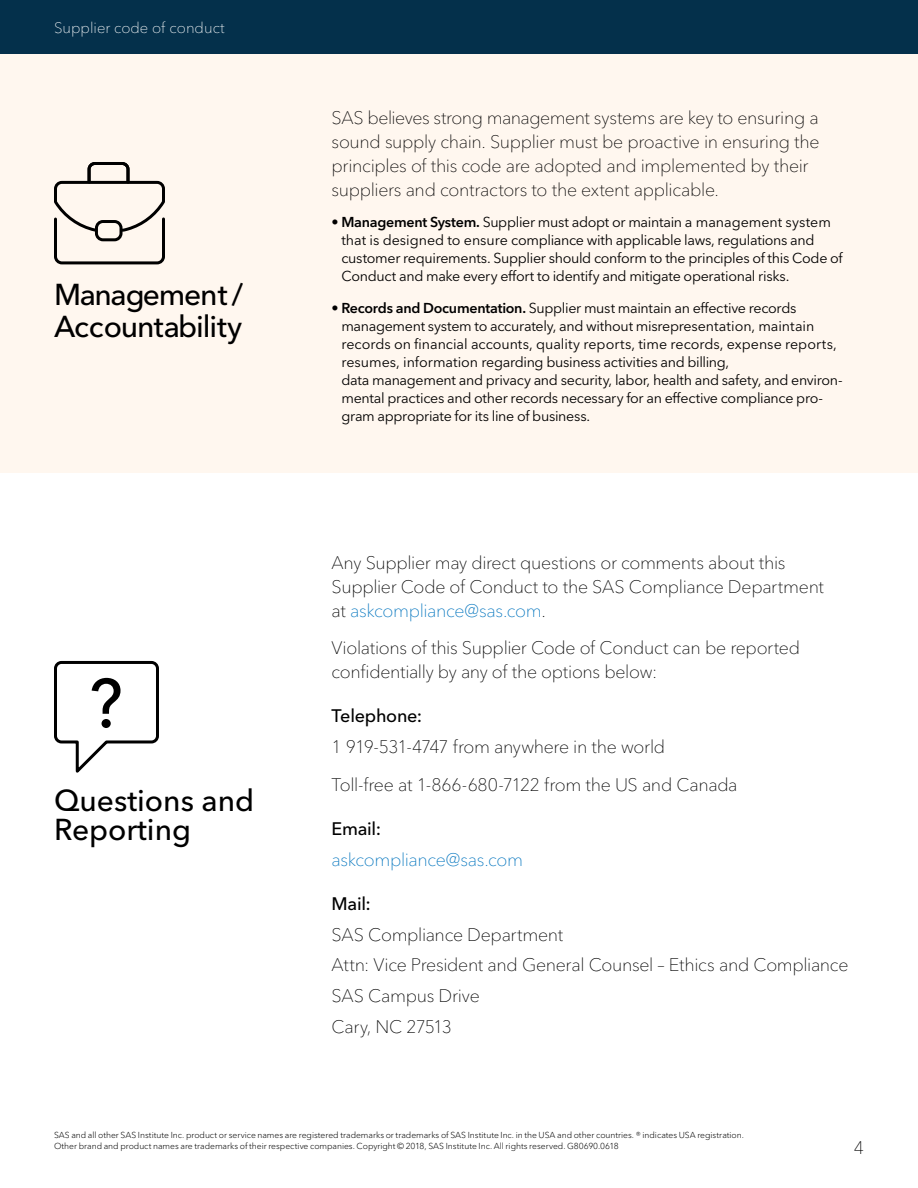
<style>
.page{position:relative;width:918px;height:1188px;background:#fff}
.page>*{position:absolute;margin:0;border:0;box-sizing:border-box;transform-origin:0 0}
.t1{font:500 30px/31.5px "Avenir Next W1 G";letter-spacing:-.04em;color:#000}
.t2{font:500 30px/28.5px "Avenir Next W1 G";color:#000}
.t3{font:100 18px/24px "Avenir Next W1 G";letter-spacing:-.02em;color:#000}
.t4{font:500 18px "Avenir Next W1 G";letter-spacing:-.015em;color:#000}
.t5{font:100 18px "Avenir Next W1 G";letter-spacing:-.02em;color:#0074be}
.t6{font:100 15px "Avenir Next W1 G";color:#fff}
.t7{font:14.25px/18px "Avenir Next W1 G";letter-spacing:-.02em;color:#000}
.t8{font:300 8.7px/10.5px "Avenir Next W1 G";letter-spacing:-.005em;color:#000}
.s1{font-weight:600}
.s2{color:#0074be}
</style>
<div class="page">
<div style="left:0;top:0;width:918px;height:472px;background:#fff7ef"></div>
<div style="left:0;top:0;width:918px;height:54px;background:#04304b"></div>
<svg style="left:54px;top:162px;width:111px;height:103px"></svg>
<div style="left:95px;top:220px;width:28px;height:21px;border:3px solid #000;border-radius:7px"></div>
<svg style="left:54px;top:660px;width:105px;height:113px"></svg>
<p class="t6" style="left:54px;top:18px;width:172px">Supplier code of conduct</p>
<h1 class="t1" style="left:54px;top:279px;width:191px">Management /<br>Accountability</h1>
<h1 class="t2" style="left:54px;top:786px;width:202px">Questions and<br>Reporting</h1>
<p class="t3" style="left:332px;top:106px;width:490px">SAS believes strong management systems are key to ensuring a sound supply chain. Supplier must be proactive in ensuring the principles of this code are adopted and implemented by their suppliers and contractors to the extent applicable.</p>
<p class="t7" style="left:341px;top:213px;width:503px;text-indent:-10px">• <span class="s1">Management System.</span> Supplier must adopt or maintain a management system that is designed to ensure compliance with applicable laws, regulations and customer requirements. Supplier should conform to the principles of this Code of Conduct and make every effort to identify and mitigate operational risks.</p>
<p class="t7" style="left:341px;top:299px;width:503px;text-indent:-10px">• <span class="s1">Records and Documentation.</span> Supplier must maintain an effective records management system to accurately, and without misrepresentation, maintain records on financial accounts, quality reports, time records, expense reports, resumes, information regarding business activities and billing,<br>data management and privacy and security, labor, health and safety, and environ&shy;mental practices and other records necessary for an effective compliance pro&shy;gram appropriate for its line of business.</p>
<p class="t3" style="left:332px;top:550px;width:494px">Any Supplier may direct questions or comments about this<br>Supplier Code of Conduct to the SAS Compliance Department at <span class="s2">askcompliance@sas.com</span>.</p>
<p class="t3" style="left:332px;top:636px;width:470px">Violations of this Supplier Code of Conduct can be reported confidentially by any of the options below:</p>
<p class="t4" style="left:332px;top:705px;width:92px">Telephone:</p>
<p class="t3" style="left:332px;top:728px;width:408px;line-height:37.5px">1 919-531-4747 from anywhere in the world<br>Toll-free at 1-866-680-7122 from the US and Canada</p>
<p class="t4" style="left:332px;top:818px;width:51px">Email:</p>
<p class="t5" style="left:332px;top:849px;width:193px">askcompliance@sas.com</p>
<p class="t4" style="left:332px;top:893px;width:41px">Mail:</p>
<p class="t3" style="left:332px;top:919px;width:518px;line-height:30.8px">SAS Compliance Department<br>Attn: Vice President and General Counsel – Ethics and Compliance<br>SAS Campus Drive<br>Cary, NC 27513</p>
<p class="t8" style="left:54px;top:1130px;width:691px">SAS and all other SAS Institute Inc. product or service names are registered trademarks or trademarks of SAS Institute Inc. in the USA and other countries. ® indicates USA registration.<br>Other brand and product names are trademarks of their respective companies. Copyright © 2018, SAS Institute Inc. All rights reserved. G80690.0618</p>
<p class="t3" style="left:854px;top:1136px;width:12px">4</p>
</div>
